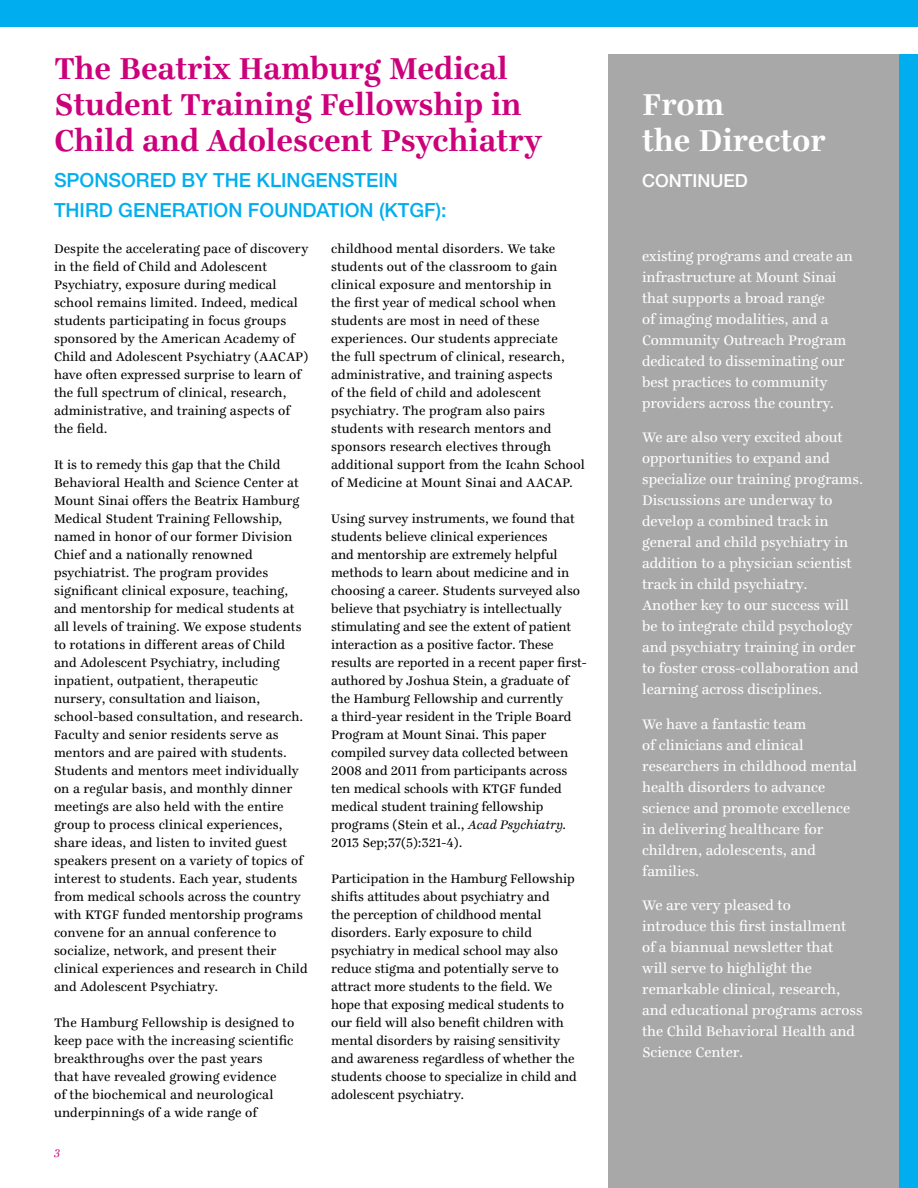
<style>
.page{position:relative;width:918px;height:1188px;background:#fff}
.page>*{position:absolute;margin:0;border:0;box-sizing:border-box;transform-origin:0 0}
.t1{font:700 33px/36px "Ingeborg";color:#cc007b}
.t2{font:700 33px/36px "Ingeborg";letter-spacing:-.005em;color:#fff}
.t3{font:500 19.5px/30px "Helvetica Neue LT Std";color:#00aeef}
.t4{font:500 18px "Helvetica Neue LT Std";color:#fff}
.t5{font:15px/21px "Ingeborg";color:#fff}
.t6{font:13.5px/18px "Ingeborg";letter-spacing:.005em;color:#000}
.t7{font:italic 12px "Ingeborg";color:#cc007b}
.s1{font-style:italic}
</style>
<div class="page">
<div style="left:0;top:0;width:918px;height:27px;background:#00aeef"></div>
<div style="left:608px;top:54px;width:310px;height:1134px;background:#a9a8a9"></div>
<div style="left:900px;top:54px;width:18px;height:1134px;background:#00aeef"></div>
<h1 class="t1" style="left:54px;top:50px;width:489px">The Beatrix Hamburg Medical<br>Student Training Fellowship in<br>Child and Adolescent Psychiatry</h1>
<h2 class="t3" style="left:54px;top:165px;width:394px">SPONSORED BY THE KLINGENSTEIN<br>THIRD GENERATION FOUNDATION (KTGF):</h2>
<p class="t6" style="left:54px;top:240px;width:256px">Despite the accelerating pace of discovery in the field of Child and Adolescent Psychiatry, exposure during medical school remains limited. Indeed, medical students participating in focus groups sponsored by the American Academy of Child and Adolescent Psychiatry (AACAP) have often expressed surprise to learn of the full spectrum of clinical, research, administrative, and training aspects of the field.</p>
<p class="t6" style="left:54px;top:456px;width:255px">It is to remedy this gap that the Child Behavioral Health and Science Center at Mount Sinai offers the Beatrix Hamburg Medical Student Training Fellowship, named in honor of our former Division Chief and a nationally renowned psychiatrist. The program provides significant clinical exposure, teaching, and mentorship for medical students at all levels of training. We expose students to rotations in different areas of Child and Adolescent Psychiatry, including inpatient, outpatient, therapeutic nursery, consultation and liaison, school-based consultation, and research.<br>Faculty and senior residents serve as mentors and are paired with students.<br>Students and mentors meet individually on a regular basis, and monthly dinner meetings are also held with the entire group to process clinical experiences, share ideas, and listen to invited guest speakers present on a variety of topics of interest to students. Each year, students from medical schools across the country with KTGF funded mentorship programs convene for an annual conference to socialize, network, and present their clinical experiences and research in Child and Adolescent Psychiatry.</p>
<p class="t6" style="left:54px;top:1014px;width:242px">The Hamburg Fellowship is designed to keep pace with the increasing scientific breakthroughs over the past years<br>that have revealed growing evidence<br>of the biochemical and neurological underpinnings of a wide range of</p>
<p class="t7" style="left:54px;top:1146px;width:8px">3</p>
<p class="t6" style="left:331px;top:240px;width:255px">childhood mental disorders. We take students out of the classroom to gain clinical exposure and mentorship in<br>the first year of medical school when students are most in need of these experiences. Our students appreciate<br>the full spectrum of clinical, research, administrative, and training aspects<br>of the field of child and adolescent psychiatry. The program also pairs students with research mentors and sponsors research electives through additional support from the Icahn School of Medicine at Mount Sinai and AACAP.</p>
<p class="t6" style="left:331px;top:510px;width:257px">Using survey instruments, we found that students believe clinical experiences<br>and mentorship are extremely helpful methods to learn about medicine and in choosing a career. Students surveyed also believe that psychiatry is intellectually stimulating and see the extent of patient interaction as a positive factor. These results are reported in a recent paper first&shy;authored by Joshua Stein, a graduate of the Hamburg Fellowship and currently<br>a third-year resident in the Triple Board Program at Mount Sinai. This paper compiled survey data collected between 2008 and 2011 from participants across ten medical schools with KTGF funded medical student training fellowship programs (Stein et al., <span class="s1">Acad Psychiatry.<br></span>2013 Sep;37(5):321-4).</p>
<p class="t6" style="left:331px;top:869px;width:247px">Participation in the Hamburg Fellowship shifts attitudes about psychiatry and<br>the perception of childhood mental disorders. Early exposure to child psychiatry in medical school may also reduce stigma and potentially serve to attract more students to the field. We hope that exposing medical students to our field will also benefit children with mental disorders by raising sensitivity and awareness regardless of whether the students choose to specialize in child and adolescent psychiatry.</p>
<h1 class="t2" style="left:642px;top:86px;width:185px">From<br>the Director</h1>
<h3 class="t4" style="left:642px;top:170px;width:107px">CONTINUED</h3>
<p class="t5" style="left:642px;top:245px;width:212px">existing programs and create an infrastructure at Mount Sinai that supports a broad range<br>of imaging modalities, and a<br>Community Outreach Program dedicated to disseminating our best practices to community providers across the country.</p>
<p class="t5" style="left:642px;top:427px;width:223px">We are also very excited about opportunities to expand and specialize our training programs.<br>Discussions are underway to develop a combined track in general and child psychiatry in addition to a physician scientist track in child psychiatry.<br>Another key to our success will be to integrate child psychology and psychiatry training in order to foster cross-collaboration and learning across disciplines.</p>
<p class="t5" style="left:642px;top:713px;width:217px">We have a fantastic team<br>of clinicians and clinical researchers in childhood mental health disorders to advance science and promote excellence in delivering healthcare for children, adolescents, and families.</p>
<p class="t5" style="left:642px;top:895px;width:222px">We are very pleased to<br>introduce this first installment of a biannual newsletter that<br>will serve to highlight the remarkable clinical, research, and educational programs across the Child Behavioral Health and<br>Science Center.</p>
</div>
